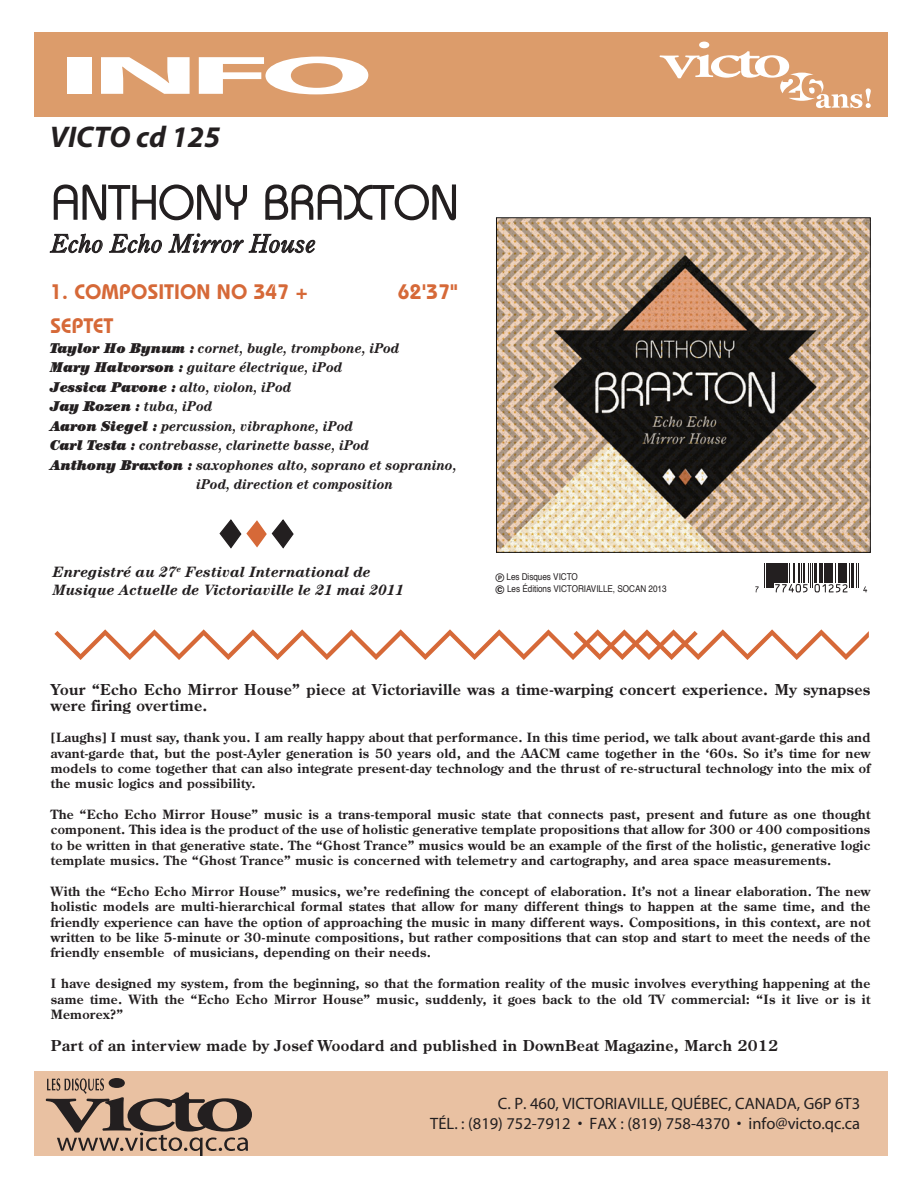
<style>
.page{position:relative;width:918px;height:1188px;background:#fff}
.page>*{position:absolute;margin:0;border:0;box-sizing:border-box;transform-origin:0 0}
.t1{font:italic 700 30px "Myriad";color:#231f20}
.t2{font:italic 24.9px "Century Oldstyle BT";letter-spacing:.025em;color:#231f20}
.t3{font:600 21px "Bauhaus";letter-spacing:.01em;color:#d66938}
.t4{font:16.5px/19.8px "Myriad";color:#231f20;text-align:right}
.t5{font:700 15px/16.5px "Century Old Style";letter-spacing:.025em;color:#231f20}
.t6{font:italic 700 15px/18px "Century";color:#231f20}
.t7{font:italic 700 14.25px "Century";color:#231f20;scale:.94 1}
.t8{font:italic 900 14.25px "Century";color:#231f20;scale:.94 1}
.t9{font:700 12.75px/15.5px "Century Old Style";letter-spacing:.025em;color:#231f20;text-align:justify}
.t10{font:9.3px/12px "Helvetica";letter-spacing:-.005em;color:#231f20;scale:.87 1}
.s1{font-weight:900}
.s2{font-weight:700}
.s3{font-weight:700;font-size:12px}
</style>
<div class="page">
<img style="left:498px;top:220px;width:371px;height:331px">
<div style="left:34px;top:1071px;width:853px;height:85px;background:#e9c1a2"></div>
<svg style="left:45px;top:1078px;width:207px;height:78px"></svg>
<div style="left:34px;top:33px;width:853px;height:84px;background:#dc9c6b"></div>
<div style="left:68px;top:57px;width:24px;height:37px;background:#fff"></div>
<svg style="left:101px;top:57px;width:89px;height:37px"></svg>
<svg style="left:199px;top:57px;width:169px;height:37px"></svg>
<div style="left:496px;top:218px;width:375px;height:335px;border:1px solid #121111"></div>
<svg style="left:755px;top:564px;width:12px;height:28px"></svg>
<hr style="left:768px;top:564px;width:3px;height:24px;background:#231f20">
<hr style="left:772px;top:564px;width:2px;height:24px;background:#231f20">
<svg style="left:775px;top:564px;width:75px;height:29px"></svg>
<hr style="left:851px;top:564px;width:3px;height:24px;background:#231f20">
<svg style="left:856px;top:564px;width:11px;height:28px"></svg>
<svg style="left:659px;top:42px;width:212px;height:66px"></svg>
<svg style="left:219px;top:519px;width:75px;height:30px"></svg>
<svg style="left:54px;top:629px;width:815px;height:31px"></svg>
<svg style="left:53px;top:184px;width:194px;height:37px"></svg>
<svg style="left:265px;top:184px;width:191px;height:37px"></svg>
<svg style="left:50px;top:234px;width:53px;height:19px"></svg>
<svg style="left:109px;top:234px;width:53px;height:19px"></svg>
<svg style="left:168px;top:233px;width:147px;height:20px"></svg>
<h1 class="t1" style="left:50px;top:122px;width:172px">VICTO cd 125</h1>
<h2 class="t2" style="left:52px;top:228px;width:266px">Echo Echo Mirror House</h2>
<h3 class="t3" style="left:50px;top:279px;width:259px">1. COMPOSITION NO 347 +</h3>
<h3 class="t3" style="left:398px;top:279px;width:61px">62'37"</h3>
<h3 class="t3" style="left:50px;top:313px;width:64px">SEPTET</h3>
<p class="t7" style="left:50px;top:340px;width:373px"><span class="s1">Taylor Ho Bynum :</span> cornet, bugle, trompbone, iPod</p>
<p class="t7" style="left:50px;top:359px;width:312px"><span class="s1">Mary Halvorson :</span> guitare électrique, iPod</p>
<p class="t7" style="left:50px;top:379px;width:258px"><span class="s1">Jessica Pavone :</span> alto, violon, iPod</p>
<p class="t8" style="left:50px;top:398px;width:174px">Jay Rozen : <span class="s2">tuba, iPod</span></p>
<p class="t7" style="left:50px;top:418px;width:324px"><span class="s1">Aaron Siegel :</span> percussion, vibraphone, iPod</p>
<p class="t7" style="left:50px;top:437px;width:341px"><span class="s1">Carl Testa :</span> contrebasse, clarinette basse, iPod</p>
<p class="t7" style="left:50px;top:457px;width:434px"><span class="s1">Anthony Braxton :</span> saxophones alto, soprano et sopranino,</p>
<p class="t7" style="left:196px;top:476px;width:211px">iPod, direction et composition</p>
<p class="t6" style="left:53px;top:563px;width:353px">Enregistré au 27<sup>e</sup> Festival International de<br>Musique Actuelle de Victoriaville le 21 mai 2011</p>
<p class="t10" style="left:495px;top:571px;width:198px"><span class="s3">℗</span> Les Disques VICTO<br><span class="s3">©</span> Les Éditions VICTORIAVILLE, SOCAN 2013</p>
<p class="t5" style="left:51px;top:681px;width:821px">Your “Echo Echo Mirror House” piece at Victoriaville was a time-warping concert experience. My synapses were firing overtime.</p>
<p class="t9" style="left:51px;top:730px;width:821px">[Laughs] I must say, thank you. I am really happy about that performance. In this time period, we talk about avant-garde this and avant-garde that, but the post-Ayler generation is 50 years old, and the AACM came together in the ‘60s. So it’s time for new models to come together that can also integrate present-day technology and the thrust of re-structural technology into the mix of the music logics and possibility.</p>
<p class="t9" style="left:51px;top:806px;width:821px">The “Echo Echo Mirror House” music is a trans-temporal music state that connects past, present and future as one thought component. This idea is the product of the use of holistic generative template propositions that allow for 300 or 400 compositions to be written in that generative state. The “Ghost Trance” musics would be an example of the first of the holistic, generative logic template musics. The “Ghost Trance” music is concerned with telemetry and cartography, and area space measurements.</p>
<p class="t9" style="left:51px;top:883px;width:821px">With the “Echo Echo Mirror House” musics, we’re redefining the concept of elaboration. It’s not a linear elaboration. The new holistic models are multi-hierarchical formal states that allow for many different things to happen at the same time, and the friendly experience can have the option of approaching the music in many different ways. Compositions, in this context, are not written to be like 5-minute or 30-minute compositions, but rather compositions that can stop and start to meet the needs of the friendly ensemble of musicians, depending on their needs.</p>
<p class="t9" style="left:51px;top:976px;width:821px">I have designed my system, from the beginning, so that the formation reality of the music involves everything happening at the same time. With the “Echo Echo Mirror House” music, suddenly, it goes back to the old TV commercial: “Is it live or is it Memorex?”</p>
<p class="t5" style="left:51px;top:1037px;width:729px">Part of an interview made by Josef Woodard and published in DownBeat Magazine, March 2012</p>
<p class="t4" style="left:430px;top:1095px;width:431px">C. P. 460, VICTORIAVILLE, QUÉBEC, CANADA, G6P 6T3<br>TÉL. : (819) 752-7912 • FAX : (819) 758-4370 • info@victo.qc.ca</p>
</div>
